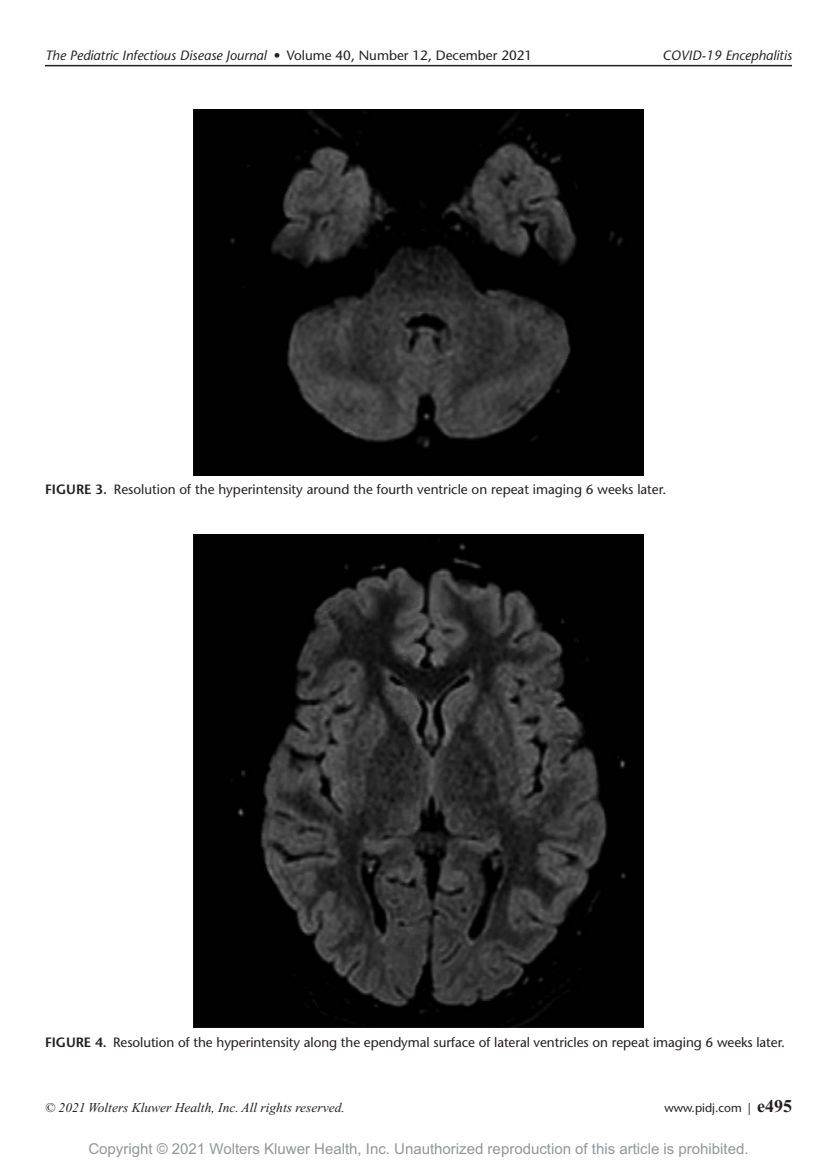
<style>
.page{position:relative;width:837px;height:1161px;background:#fff}
.page>*{position:absolute;margin:0;border:0;box-sizing:border-box;transform-origin:0 0}
.t1{font:15px "Arial MT Std";color:#939598}
.t2{font:500 13.5px "Stone Sans Std";letter-spacing:-.005em;color:#231f20}
.t3{font:italic 500 13.5px "Stone Sans Std";color:#231f20}
.t4{font:italic 13.5px "Times New Roman PS Std";color:#231f20}
.t5{font:500 12px "Stone Sans Std";color:#231f20}
.s1{font-style:normal}
.s2{font-weight:600}
.s3{font-family:"Times New Roman PS Std";font-weight:700;font-size:18px}
</style>
<div class="page">
<hr style="left:45px;top:65px;width:747px;height:1px;background:#231f20">
<img style="left:194px;top:110px;width:450px;height:366px">
<img style="left:194px;top:535px;width:450px;height:493px">
<p class="t3" style="left:45px;top:48px;width:489px">The Pediatric Infectious Disease Journal • <span class="s1">Volume 40, Number 12, December 2021</span></p>
<p class="t3" style="left:663px;top:48px;width:131px">COVID-19 Encephalitis</p>
<p class="t2" style="left:45px;top:482px;width:623px"><span class="s2">FIGURE 3.</span> Resolution of the hyperintensity around the fourth ventricle on repeat imaging 6 weeks later.</p>
<p class="t2" style="left:45px;top:1034px;width:742px"><span class="s2">FIGURE 4.</span> Resolution of the hyperintensity along the ependymal surface of lateral ventricles on repeat imaging 6 weeks later.</p>
<p class="t4" style="left:45px;top:1100px;width:301px">© 2021 Wolters Kluwer Health, Inc. All rights reserved.</p>
<p class="t5" style="left:664px;top:1101px;width:129px">www.pidj.com | <span class="s3">e495</span></p>
<p class="t1" style="left:88px;top:1140px;width:662px">Copyright © 2021 Wolters Kluwer Health, Inc. Unauthorized reproduction of this article is prohibited.</p>
</div>
